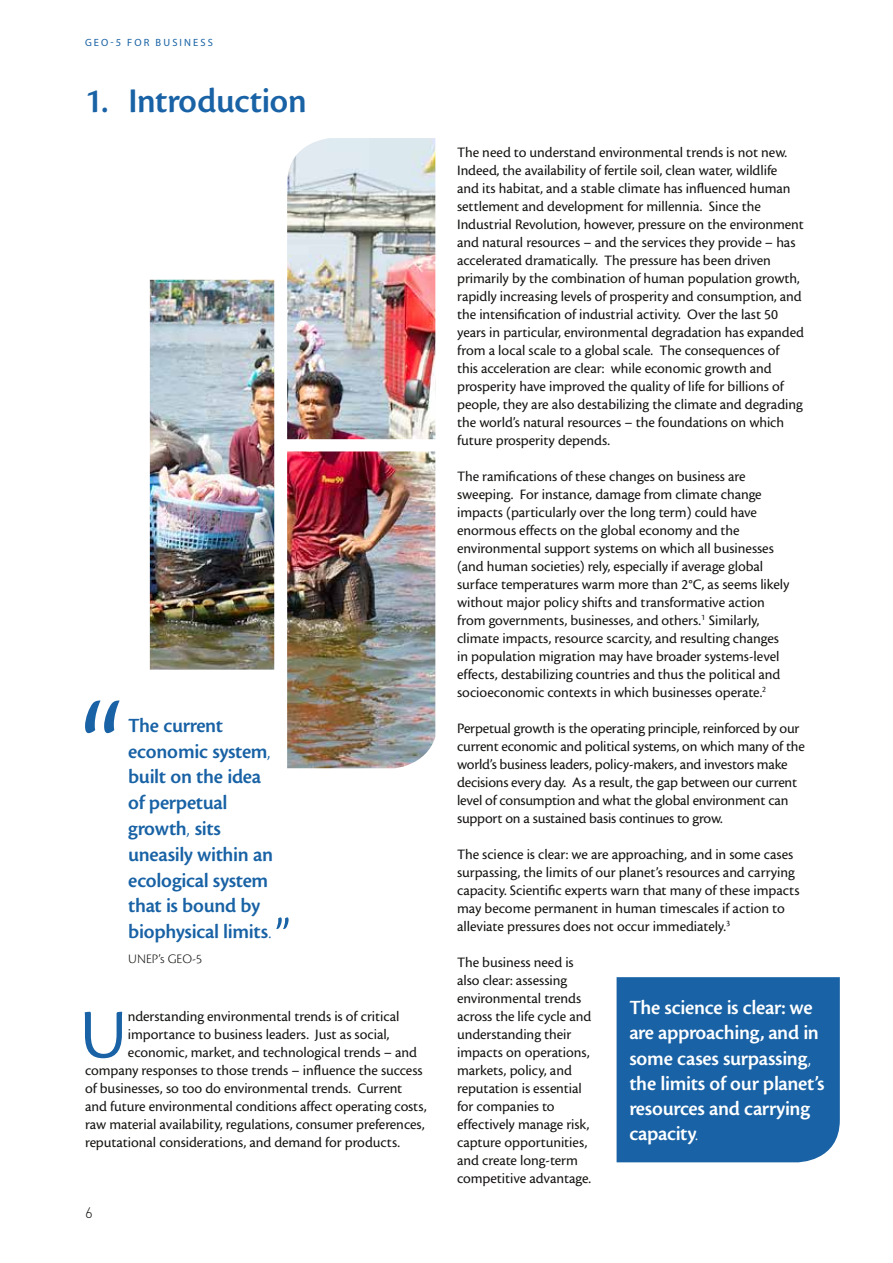
<style>
.page{position:relative;width:893px;height:1263px;background:#fff}
.page>*{position:absolute;margin:0;border:0;box-sizing:border-box;transform-origin:0 0}
.t1{font:72.3px "Cronos MM 408 48";color:#1862a5}
.t2{font:36px "Cronos MM 574 24";letter-spacing:-.005em;color:#1862a5}
.t3{font:21px/25.8px "Cronos MM 574 14";letter-spacing:-.015em;color:#1862a5}
.t4{font:21px/25.2px "Cronos MM 574 14";letter-spacing:-.015em;color:#fff}
.t5{font:15px/18px "Cronos MM 408 10";letter-spacing:-.005em;color:#151412}
.t6{font:300 15px "DIN";color:#151412}
.t7{font:13.5px "Cronos MM 250 9";color:#151412}
.t8{font:10.5px "Myriad Pro";letter-spacing:.2em;color:#1862a5}
.s1{font-family:"Cronos MM 250 14"}
</style>
<div class="page">
<img style="left:150px;top:138px;width:285px;height:630px">
<svg style="left:85px;top:700px;width:35px;height:33px"></svg>
<svg style="left:276px;top:917px;width:13px;height:12px"></svg>
<div style="left:617px;top:977px;width:223px;height:185px;background:#1862a5"></div>
<p class="t8" style="left:85px;top:36px;width:129px">GEO-5 FOR BUSINE SS</p>
<h2 class="t2" style="left:85px;top:82px;width:223px">1. Introduction</h2>
<h3 class="t3" style="left:128px;top:713px;width:146px">The current economic system<span class="s1">, </span>built on the idea of perpetual growth<span class="s1">,</span> sits uneasily within an ecological system that is bound by biophysical limits<span class="s1">.</span></h3>
<p class="t7" style="left:128px;top:952px;width:76px">UNEP’s GEO-5</p>
<h1 class="t1" style="left:80px;top:997px;width:48px">U</h1>
<p class="t5" style="left:128px;top:1008px;width:273px">nderstanding environmental trends is of critical</p>
<p class="t5" style="left:128px;top:1026px;width:263px">importance to business leaders. Just as social,</p>
<p class="t5" style="left:128px;top:1044px;width:291px">economic, market, and technological trends – and</p>
<p class="t5" style="left:85px;top:1062px;width:339px">company responses to those trends – influence the success</p>
<p class="t5" style="left:85px;top:1080px;width:319px">of businesses, so too do environmental trends. Current</p>
<p class="t5" style="left:85px;top:1098px;width:343px">and future environmental conditions affect operating costs,</p>
<p class="t5" style="left:85px;top:1116px;width:341px">raw material availability, regulations, consumer preferences,</p>
<p class="t5" style="left:85px;top:1134px;width:317px">reputational considerations, and demand for products.</p>
<p class="t6" style="left:85px;top:1203px;width:9px">6</p>
<p class="t5" style="left:457px;top:144px;width:348px">The need to understand environmental trends is not new.<br>Indeed, the availability of fertile soil, clean water, wildlife<br>and its habitat, and a stable climate has influenced human settlement and development for millennia. Since the Industrial Revolution, however, pressure on the environment and natural resources – and the services they provide – has accelerated dramatically. The pressure has been driven primarily by the combination of human population growth, rapidly increasing levels of prosperity and consumption, and the intensification of industrial activity. Over the last 50 years in particular, environmental degradation has expanded from a local scale to a global scale. The consequences of this acceleration are clear: while economic growth and prosperity have improved the quality of life for billions of people, they are also destabilizing the climate and degrading the world’s natural resources – the foundations on which future prosperity depends.</p>
<p class="t5" style="left:457px;top:468px;width:334px">The ramifications of these changes on business are sweeping. For instance, damage from climate change impacts (particularly over the long term) could have enormous effects on the global economy and the environmental support systems on which all businesses (and human societies) rely, especially if average global surface temperatures warm more than 2°C, as seems likely without major policy shifts and transformative action from governments, businesses, and others.<sup>1</sup> Similarly, climate impacts, resource scarcity, and resulting changes in population migration may have broader systems-level effects, destabilizing countries and thus the political and socioeconomic contexts in which businesses operate.<sup>2</sup></p>
<p class="t5" style="left:457px;top:720px;width:349px">Perpetual growth is the operating principle, reinforced by our current economic and political systems, on which many of the world’s business leaders, policy-makers, and investors make decisions every day. As a result, the gap between our current level of consumption and what the global environment can support on a sustained basis continues to grow.</p>
<p class="t5" style="left:457px;top:846px;width:344px">The science is clear: we are approaching, and in some cases surpassing, the limits of our planet’s resources and carrying capacity. Scientific experts warn that many of these impacts may become permanent in human timescales if action to alleviate pressures does not occur immediately.<sup>3</sup></p>
<p class="t5" style="left:457px;top:954px;width:136px">The business need is also clear: assessing environmental trends across the life cycle and understanding their impacts on operations, markets, policy, and reputation is essential for companies to effectively manage risk, capture opportunities, and create long-term competitive advantage.</p>
<h3 class="t4" style="left:629px;top:995px;width:197px">The science is clear: we are approaching, and in some cases surpassing<span class="s1">, </span>the limits of our planet’s resources and carrying capacity<span class="s1">.</span></h3>
</div>
